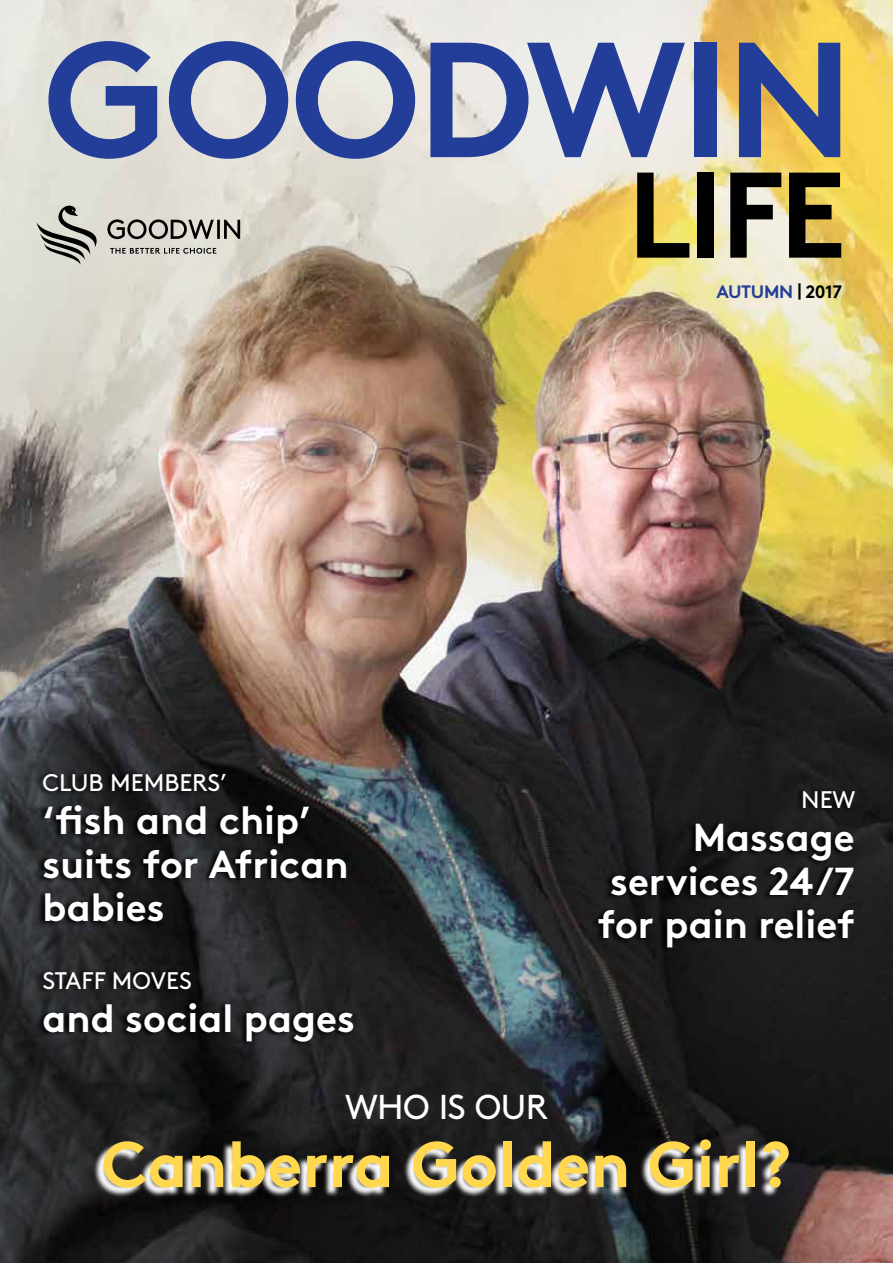
<style>
.page{position:relative;width:893px;height:1263px;background:#fff}
.page>*{position:absolute;margin:0;border:0;box-sizing:border-box;transform-origin:0 0}
.t1{font:700 163.5px "Brown Std";letter-spacing:-.02em;color:#233e99}
.t2{font:700 121.5px "Brown Std";color:#000}
.t3{font:700 64.5px "Brown Std";color:#ffd850}
.t4{font:700 39px/43.5px "Brown Std";color:#fff}
.t5{font:34.5px "Brown Std";letter-spacing:-.02em;color:#fff}
.t6{font:24px "Brown Std";color:#fff}
.t7{font:700 18px "Brown Std";letter-spacing:-.02em;color:#233e99}
.s1{color:#000}
</style>
<div class="page">
<img style="left:0;top:0;width:893px;height:1263px">
<svg style="left:93px;top:1141px;width:694px;height:57px;background:#595959"></svg>
<div style="left:35px;top:968px;width:319px;height:79px;background:#000;opacity:.95"></div>
<div style="left:35px;top:770px;width:311px;height:157px;background:#000;opacity:.95"></div>
<div style="left:590px;top:787px;width:265px;height:166px;background:#000;opacity:.95"></div>
<svg style="left:107px;top:219px;width:133px;height:20px;background:#918f89"></svg>
<svg style="left:110px;top:248px;width:106px;height:6px"></svg>
<svg style="left:37px;top:206px;width:60px;height:59px;background:#a6a79f"></svg>
<h1 class="t1" style="left:44px;top:0;width:811px">GOODWIN</h1>
<h2 class="t2" style="left:627px;top:141px;width:220px">LIFE</h2>
<p class="t7" style="left:717px;top:280px;width:127px">AUTUMN <span class="s1">| 2017</span></p>
<p class="t6" style="left:43px;top:768px;width:186px">CLUB MEMBERS’</p>
<p class="t4" style="left:43px;top:799px;width:307px">‘fish and chip’ suits for African babies</p>
<p class="t6" style="left:43px;top:966px;width:151px">STAFF MOVES</p>
<p class="t4" style="left:43px;top:996px;width:314px">and social pages</p>
<p class="t5" style="left:345px;top:1087px;width:204px">WHO IS OUR</p>
<p class="t6" style="left:801px;top:785px;width:56px">NEW</p>
<p class="t4" style="left:598px;top:816px;width:259px;text-align:right">Massage services 24/7 for pain relief</p>
<h3 class="t3" style="left:102px;top:1125px;width:691px">Canberra Golden Girl?</h3>
</div>
